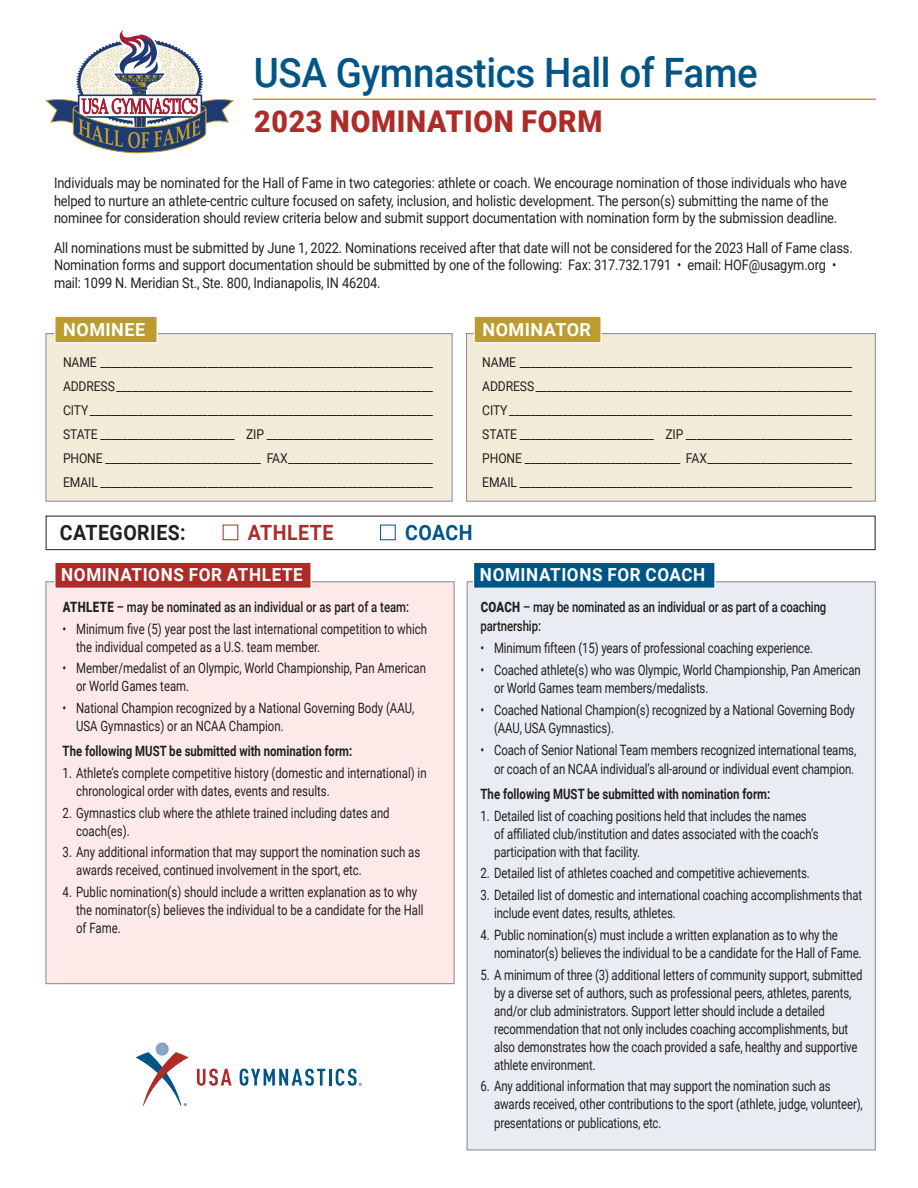
<style>
.page{position:relative;width:918px;height:1188px;background:#fff}
.page>*{position:absolute;margin:0;border:0;box-sizing:border-box;transform-origin:0 0}
.t1{font:500 40.5px "Roboto";letter-spacing:-.01em;color:#005587;scale:.95 1}
.t2{font:900 30px "Roboto";letter-spacing:.025em;color:#ae2c28;scale:.95 1}
.t3{font:700 21px "Roboto";letter-spacing:.025em;color:#231f20;scale:.93 1}
.t4{font:700 21px "Roboto";letter-spacing:.025em;color:#ae2c28;scale:.93 1}
.t5{font:700 21px "Roboto";letter-spacing:.02em;color:#005587;scale:.93 1}
.t6{font:700 18px "Roboto";letter-spacing:.035em;color:#fff;scale:.95 1}
.t7{font:700 18px "Roboto";letter-spacing:.035em;color:#fff}
.t8{font:14.55px/17.5px "Roboto";letter-spacing:-.01em;color:#231f20;scale:.88 1}
.bod{font:14.25px/18px "Roboto";letter-spacing:-.01em;color:#231f20;scale:.8 1}
.bod-2{font:500 14.25px/19.5px "Roboto";letter-spacing:-.01em;color:#231f20;scale:.8 1}
.bod-3{font:700 14.25px "Roboto";color:#231f20;scale:.8 1}
.t9{font:13.5px "Roboto";letter-spacing:-.01em;color:#231f20;scale:.9 1}
.s1{font-weight:900}
</style>
<div class="page">
<div style="left:45px;top:333px;width:408px;height:169px;background:#f2ebd7;border:1px solid #939598"></div>
<div style="left:467px;top:581px;width:409px;height:569px;background:#e9ecf3;border:1px solid #939598"></div>
<div style="left:45px;top:581px;width:410px;height:403px;background:#fdeae8;border:1px solid #939598"></div>
<div style="left:466px;top:333px;width:410px;height:169px;background:#f2ebd7;border:1px solid #939598"></div>
<div style="left:54px;top:316px;width:104px;height:27px;background:#bb9c2e;border:1px solid #fff"></div>
<div style="left:54px;top:562px;width:258px;height:27px;background:#ae2c28;border:1px solid #fff"></div>
<div style="left:473px;top:562px;width:243px;height:27px;background:#005587;border:1px solid #fff"></div>
<div style="left:474px;top:316px;width:128px;height:27px;background:#bb9c2e;border:1px solid #fff"></div>
<svg style="left:45px;top:30px;width:189px;height:124px"></svg>
<hr style="left:253px;top:99px;width:623px;height:1px;background:#bb9c2e">
<div style="left:223px;top:525px;width:15px;height:15px;background:#fff;border:1px solid #ae2c28"></div>
<div style="left:380px;top:525px;width:16px;height:15px;background:#fff;border:1px solid #005587"></div>
<svg style="left:197px;top:1069px;width:35px;height:17px"></svg>
<svg style="left:240px;top:1069px;width:85px;height:17px"></svg>
<hr style="left:329px;top:1069px;width:3px;height:17px;background:#005587">
<div style="left:156px;top:1043px;width:13px;height:13px;background:#87a5c2;border-radius:50%"></div>
<svg style="left:136px;top:1052px;width:52px;height:54px"></svg>
<svg style="left:336px;top:1069px;width:26px;height:17px"></svg>
<div style="left:46px;top:516px;width:830px;height:34px;border:1px solid #231f20"></div>
<p class="t1" style="left:254px;top:45px;width:532px">USA Gymnastics Hall of Fame</p>
<p class="t2" style="left:254px;top:101px;width:368px">2023 NOMINATION FORM</p>
<p class="t8" style="left:54px;top:174px;width:902px">Individuals may be nominated for the Hall of Fame in two categories: athlete or coach. We encourage nomination of those individuals who have helped to nurture an athlete-centric culture focused on safety, inclusion, and holistic development. The person(s) submitting the name of the nominee for consideration should review criteria below and submit support documentation with nomination form by the submission deadline.</p>
<p class="t8" style="left:54px;top:238px;width:909px">All nominations must be submitted by June 1, 2022. Nominations received after that date will not be considered for the 2023 Hall of Fame class.<br>Nomination forms and support documentation should be submitted by one of the following: Fax: 317.732.1791 • email: HOF@usagym.org • mail: 1099 N. Meridian St., Ste. 800, Indianapolis, IN 46204.</p>
<p class="t7" style="left:63px;top:317px;width:83px">NOMINEE</p>
<p class="t7" style="left:483px;top:317px;width:110px">NOMINATOR</p>
<p class="t9" style="left:63px;top:353px;width:412px">NAME ______________________________________________________________</p>
<p class="t9" style="left:63px;top:377px;width:412px">ADDRESS___________________________________________________________</p>
<p class="t9" style="left:63px;top:401px;width:412px">CITY________________________________________________________________</p>
<p class="t9" style="left:63px;top:425px;width:413px">STATE _________________________ ZIP _______________________________</p>
<p class="t9" style="left:63px;top:449px;width:413px">PHONE _____________________________ FAX___________________________</p>
<p class="t9" style="left:63px;top:473px;width:412px">EMAIL ______________________________________________________________</p>
<p class="t9" style="left:482px;top:353px;width:412px">NAME ______________________________________________________________</p>
<p class="t9" style="left:482px;top:377px;width:412px">ADDRESS___________________________________________________________</p>
<p class="t9" style="left:482px;top:401px;width:412px">CITY________________________________________________________________</p>
<p class="t9" style="left:482px;top:425px;width:413px">STATE _________________________ ZIP _______________________________</p>
<p class="t9" style="left:482px;top:449px;width:413px">PHONE _____________________________ FAX___________________________</p>
<p class="t9" style="left:482px;top:473px;width:412px">EMAIL ______________________________________________________________</p>
<p class="t3" style="left:60px;top:518px;width:137px">CATEGORIES:</p>
<p class="t4" style="left:248px;top:518px;width:94px">ATHLETE</p>
<p class="t5" style="left:405px;top:518px;width:74px">COACH</p>
<p class="t6" style="left:61px;top:562px;width:256px">NOMINATIONS FOR ATHLETE</p>
<p class="t6" style="left:480px;top:562px;width:239px">NOMINATIONS FOR COACH</p>
<p class="bod-2" style="left:63px;top:597px;width:435px"><span class="s1">ATHLETE</span> – may be nominated as an individual or as part of a team:</p>
<p class="bod" style="left:76px;top:619px;width:440px;text-indent:-14px">• Minimum five (5) year post the last international competition to which the individual competed as a U.S. team member.</p>
<p class="bod" style="left:76px;top:659px;width:439px;text-indent:-14px">• Member/medalist of an Olympic, World Championship, Pan American or World Games team.</p>
<p class="bod" style="left:76px;top:699px;width:424px;text-indent:-14px">• National Champion recognized by a National Governing Body (AAU,<br>USA Gymnastics) or an NCAA Champion.</p>
<p class="bod-3" style="left:63px;top:741px;width:364px">The following MUST be submitted with nomination form:</p>
<p class="bod" style="left:76px;top:763px;width:440px;text-indent:-14px">1. Athlete’s complete competitive history (domestic and international) in chronological order with dates, events and results.</p>
<p class="bod" style="left:76px;top:803px;width:394px;text-indent:-14px">2. Gymnastics club where the athlete trained including dates and coach(es).</p>
<p class="bod" style="left:76px;top:843px;width:432px;text-indent:-14px">3. Any additional information that may support the nomination such as awards received, continued involvement in the sport, etc.</p>
<p class="bod" style="left:76px;top:883px;width:436px;text-indent:-14px">4. Public nomination(s) should include a written explanation as to why the nominator(s) believes the individual to be a candidate for the Hall of Fame.</p>
<p class="bod-2" style="left:481px;top:597px;width:434px"><span class="s1">COACH</span> – may be nominated as an individual or as part of a coaching partnership:</p>
<p class="bod" style="left:481px;top:639px;width:417px">• Minimum fifteen (15) years of professional coaching experience.</p>
<p class="bod" style="left:494px;top:660px;width:460px;text-indent:-14px">• Coached athlete(s) who was Olympic, World Championship, Pan American or World Games team members/medalists.</p>
<p class="bod" style="left:494px;top:700px;width:453px;text-indent:-14px">• Coached National Champion(s) recognized by a National Governing Body (AAU, USA Gymnastics).</p>
<p class="bod" style="left:481px;top:739px;width:471px;line-height:19.5px;text-align:right">• Coach of Senior National Team members recognized international teams, or coach of an NCAA individual’s all-around or individual event champion.</p>
<p class="bod-3" style="left:481px;top:784px;width:364px">The following MUST be submitted with nomination form:</p>
<p class="bod" style="left:494px;top:806px;width:407px;text-indent:-14px">1. Detailed list of coaching positions held that includes the names of affiliated club/institution and dates associated with the coach’s participation with that facility.</p>
<p class="bod" style="left:481px;top:864px;width:413px">2. Detailed list of athletes coached and competitive achievements.</p>
<p class="bod" style="left:494px;top:886px;width:462px;text-indent:-14px">3. Detailed list of domestic and international coaching accomplishments that include event dates, results, athletes.</p>
<p class="bod" style="left:494px;top:925px;width:461px;text-indent:-14px">4. Public nomination(s) must include a written explanation as to why the nominator(s) believes the individual to be a candidate for the Hall of Fame.</p>
<p class="bod" style="left:494px;top:965px;width:462px;text-indent:-14px">5. A minimum of three (3) additional letters of community support, submitted by a diverse set of authors, such as professional peers, athletes, parents, and/or club administrators. Support letter should include a detailed recommendation that not only includes coaching accomplishments, but also demonstrates how the coach provided a safe, healthy and supportive athlete environment.</p>
<p class="bod" style="left:494px;top:1077px;width:462px;line-height:18.5px;text-indent:-14px">6. Any additional information that may support the nomination such as awards received, other contributions to the sport (athlete, judge, volunteer), presentations or publications, etc.</p>
</div>
